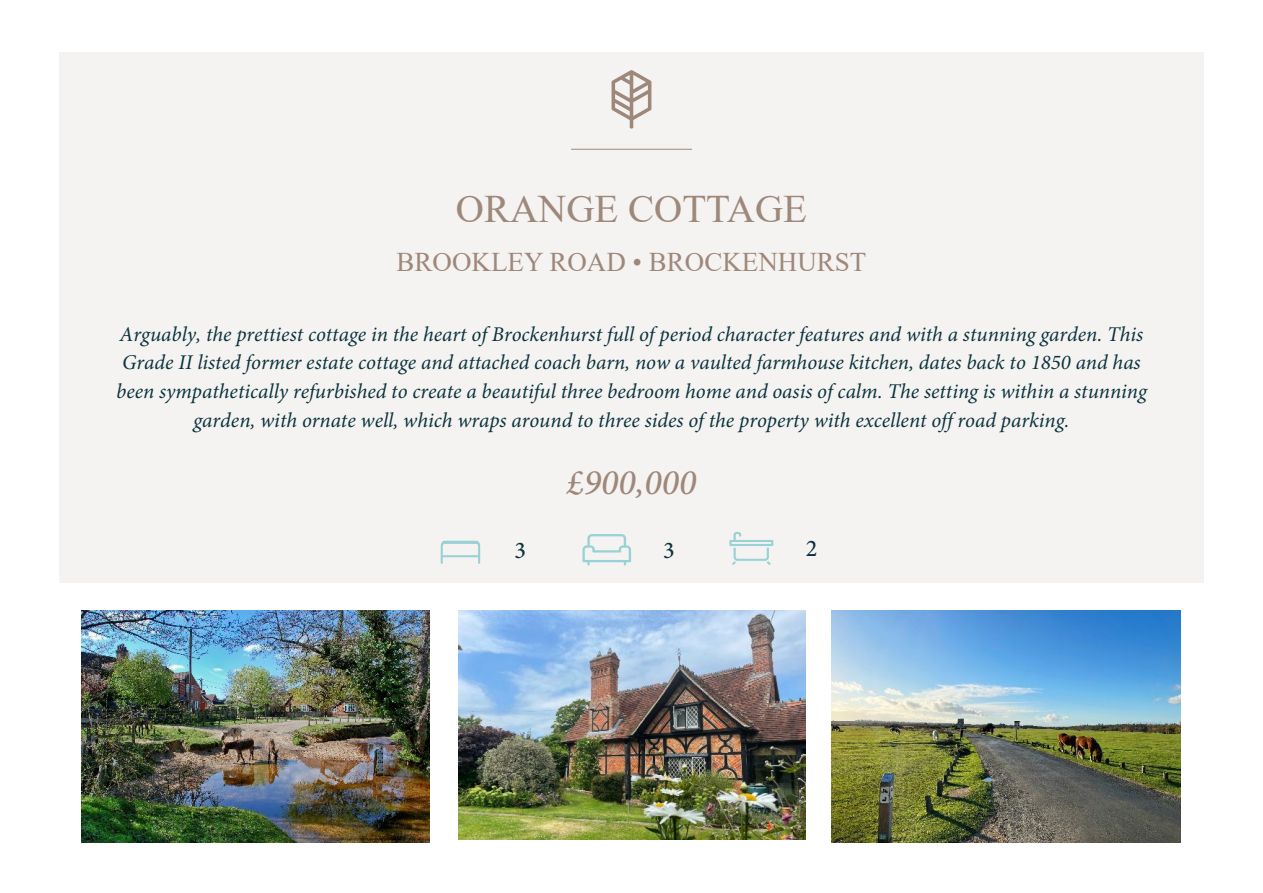
<style>
.page{position:relative;width:1263px;height:893px;background:#fff}
.page>*{position:absolute;margin:0;border:0;box-sizing:border-box;transform-origin:0 0}
.t1{font:39px "Times New Roman";color:#9e887b}
.t2{font:italic 500 36px "Minion Pro";color:#9e887b}
.t3{font:27px "Times New Roman";color:#9e887b}
.t4{font:500 24px "Minion Pro";color:#0b333d}
.t5{font:italic 21px/28.7px "Minion Pro";color:#0b343e;text-align:center}
</style>
<div class="page">
<div style="left:60px;top:52px;width:1144px;height:531px;background:#f5f3f1"></div>
<hr style="left:571px;top:149px;width:121px;height:1px;background:#9e887b">
<svg style="left:611px;top:70px;width:40px;height:59px"></svg>
<svg style="left:729px;top:532px;width:44px;height:33px"></svg>
<svg style="left:582px;top:534px;width:49px;height:31px"></svg>
<svg style="left:441px;top:541px;width:39px;height:23px"></svg>
<hr style="left:442px;top:555px;width:37px;height:2px;background:#98d2d4">
<img style="left:81px;top:610px;width:349px;height:233px">
<img style="left:832px;top:610px;width:348px;height:232px">
<img style="left:459px;top:610px;width:346px;height:230px">
<h1 class="t1" style="left:456px;top:195px;width:353px">ORANGE COTTAGE</h1>
<p class="t3" style="left:396px;top:253px;width:471px">BROOKLEY ROAD • BROCKENHURST</p>
<p class="t5" style="left:116px;top:322px;width:1032px">Arguably, the prettiest cottage in the heart of Brockenhurst full of period character features and with a stunning garden. This Grade II listed former estate cottage and attached coach barn, now a vaulted farmhouse kitchen, dates back to 1850 and has been sympathetically refurbished to create a beautiful three bedroom home and oasis of calm. The setting is within a stunning garden, with ornate well, which wraps around to three sides of the property with excellent off road parking.</p>
<h2 class="t2" style="left:567px;top:468px;width:131px">£900,000</h2>
<p class="t4" style="left:514px;top:541px;width:13px">3</p>
<p class="t4" style="left:663px;top:540px;width:13px">3</p>
<p class="t4" style="left:806px;top:539px;width:13px">2</p>
</div>
